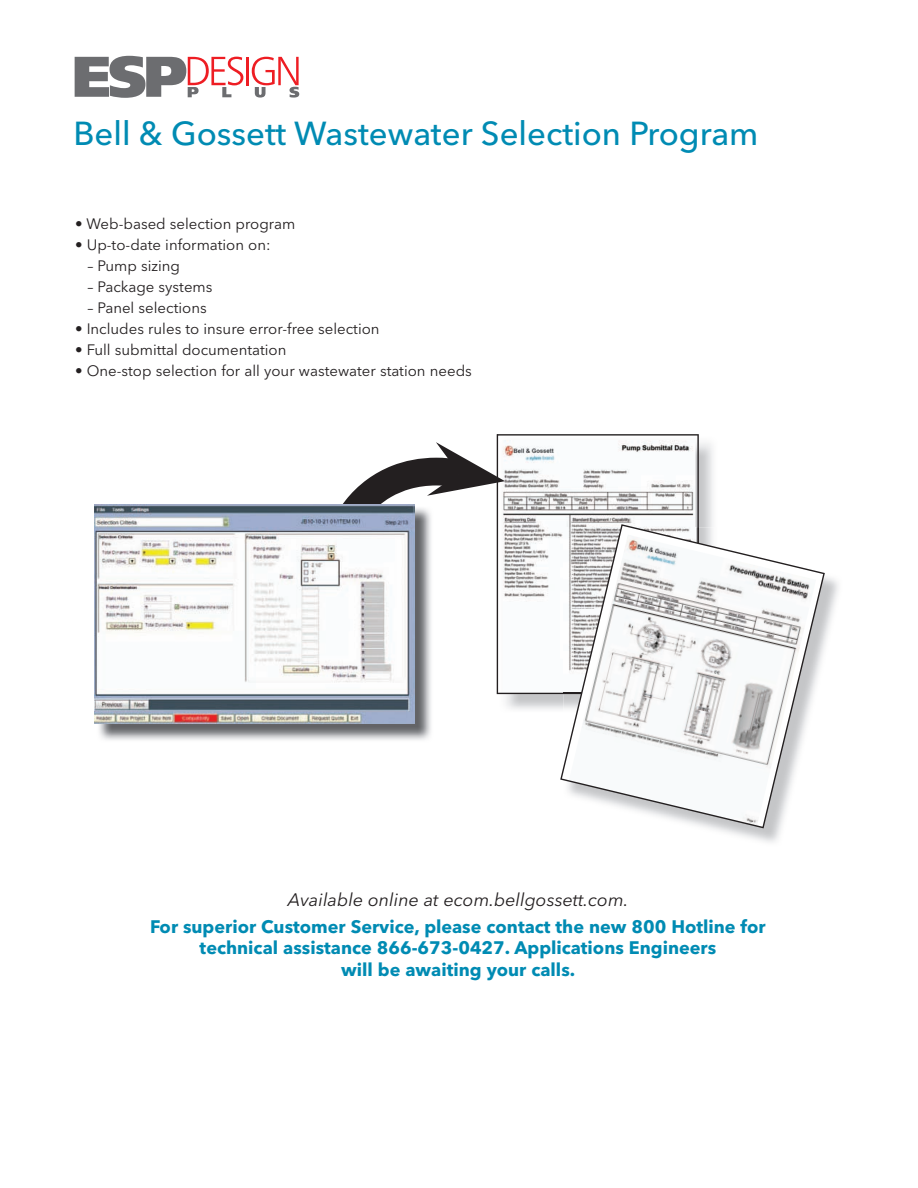
<style>
.page{position:relative;width:918px;height:1188px;background:#fff}
.page>*{position:absolute;margin:0;border:0;box-sizing:border-box;transform-origin:0 0}
.t1{font:57.6px "Humanist 777 BT Extra Black B";color:#6c6d70}
.t2{font:500 33px "Avenir Next LT Pro";color:#008bb3}
.t3{font:700 18px/21.6px "Avenir Next LT Pro";color:#008bb3;text-align:center}
.t4{font:italic 18px "Avenir Next LT Pro";color:#231f20}
.t5{font:15px "Avenir Next LT Pro";color:#231f20}
</style>
<div class="page">
<svg style="left:497px;top:434px;width:202px;height:260px"></svg>
<svg style="left:560px;top:524px;width:265px;height:304px"></svg>
<svg style="left:343px;top:442px;width:162px;height:82px"></svg>
<img style="left:99px;top:507px;width:334px;height:233px">
<img style="left:94px;top:504px;width:321px;height:220px">
<hr style="left:246px;top:57px;width:3px;height:28px;background:#ee1d23">
<svg style="left:188px;top:57px;width:55px;height:40px"></svg>
<svg style="left:252px;top:57px;width:47px;height:41px"></svg>
<h1 class="t1" style="left:71px;top:40px;width:118px">ESP</h1>
<h2 class="t2" style="left:73px;top:114px;width:687px">Bell &amp; Gossett Wastewater Selection Program</h2>
<p class="t5" style="left:75px;top:215px;width:222px">• Web-based selection program</p>
<p class="t5" style="left:75px;top:236px;width:197px">• Up-to-date information on:</p>
<p class="t5" style="left:87px;top:257px;width:94px">– Pump sizing</p>
<p class="t5" style="left:87px;top:278px;width:127px">– Package systems</p>
<p class="t5" style="left:87px;top:299px;width:121px">– Panel selections</p>
<p class="t5" style="left:75px;top:320px;width:306px">• Includes rules to insure error-free selection</p>
<p class="t5" style="left:75px;top:341px;width:213px">• Full submittal documentation</p>
<p class="t5" style="left:75px;top:362px;width:398px">• One-stop selection for all your wastewater station needs</p>
<p class="t4" style="left:288px;top:889px;width:342px">Available online at ecom.bellgossett.com.</p>
<p class="t3" style="left:150px;top:915px;width:617px">For superior Customer Service, please contact the new 800 Hotline for technical assistance 866-673-0427. Applications Engineers<br>will be awaiting your calls.</p>
</div>
